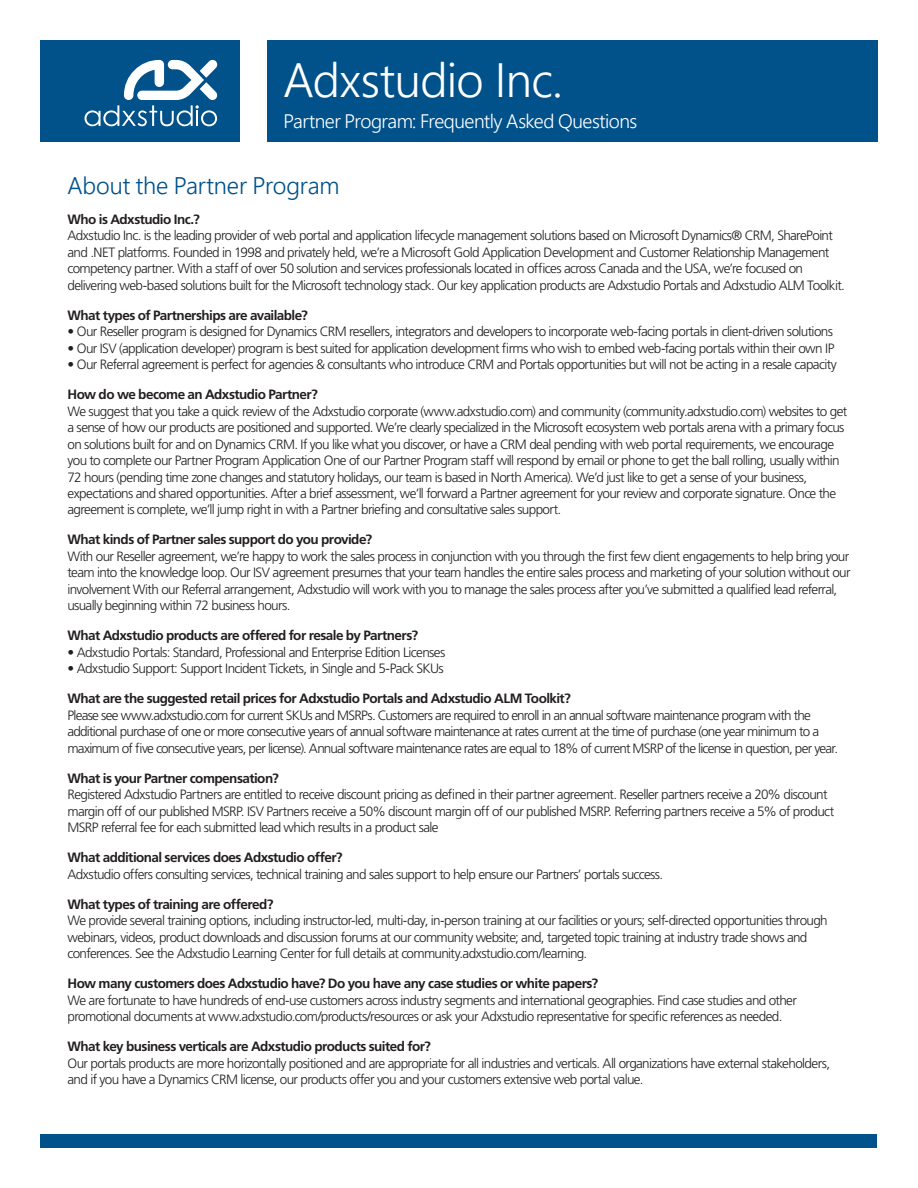
<style>
.page{position:relative;width:918px;height:1188px;background:#fff}
.page>*{position:absolute;margin:0;border:0;box-sizing:border-box;transform-origin:0 0}
.t1{font:300 48px "Segoe Pro Display";letter-spacing:-.01em;color:#fff}
.t2{font:300 24px "Segoe Pro Display";letter-spacing:-.005em;color:#01518a}
.t3{font:300 19.5px "Segoe Pro Display";letter-spacing:-.025em;color:#fff}
.t4{font:300 13.5px/16.5px "Frutiger LT Std";letter-spacing:-.05em;color:#231f20}
.t5{font:700 13.5px "Frutiger LT Std";letter-spacing:-.04em;color:#231f20}
</style>
<div class="page">
<div style="left:267px;top:40px;width:611px;height:102px;background:#01518a"></div>
<div style="left:40px;top:1134px;width:838px;height:14px;background:#01518a"></div>
<div style="left:40px;top:40px;width:200px;height:102px;background:#01518a"></div>
<svg style="left:85px;top:59px;width:133px;height:67px"></svg>
<h1 class="t1" style="left:284px;top:47px;width:281px">Adxstudio Inc.</h1>
<h3 class="t3" style="left:284px;top:108px;width:355px">Partner Program: Frequently Asked Questions</h3>
<h2 class="t2" style="left:68px;top:169px;width:274px">About the Partner Program</h2>
<p class="t5" style="left:68px;top:211px;width:134px">Who is Adxstudio Inc.?</p>
<p class="t4" style="left:68px;top:227px;width:779px">Adxstudio Inc. is the leading provider of web portal and application lifecycle management solutions based on Microsoft Dynamics® CRM, SharePoint and .NET platforms. Founded in 1998 and privately held, we’re a Microsoft Gold Application Development and Customer Relationship Management competency partner. With a staff of over 50 solution and services professionals located in offices across Canada and the USA, we’re focused on delivering web-based solutions built for the Microsoft technology stack. Our key application products are Adxstudio Portals and Adxstudio ALM Toolkit.</p>
<p class="t5" style="left:68px;top:307px;width:242px">What types of Partnerships are available?</p>
<p class="t4" style="left:68px;top:323px;width:767px">• Our Reseller program is designed for Dynamics CRM resellers, integrators and developers to incorporate web-facing portals in client-driven solutions</p>
<p class="t4" style="left:68px;top:340px;width:768px">• Our ISV (application developer) program is best suited for application development firms who wish to embed web-facing portals within their own IP</p>
<p class="t4" style="left:68px;top:356px;width:771px">• Our Referral agreement is perfect for agencies &amp; consultants who introduce CRM and Portals opportunities but will not be acting in a resale capacity</p>
<p class="t5" style="left:68px;top:386px;width:252px">How do we become an Adxstudio Partner?</p>
<p class="t4" style="left:68px;top:403px;width:781px">We suggest that you take a quick review of the Adxstudio corporate (www.adxstudio.com) and community (community.adxstudio.com) websites to get a sense of how our products are positioned and supported. We’re clearly specialized in the Microsoft ecosystem web portals arena with a primary focus on solutions built for and on Dynamics CRM. If you like what you discover, or have a CRM deal pending with web portal requirements, we encourage you to complete our Partner Program Application One of our Partner Program staff will respond by email or phone to get the ball rolling, usually within 72 hours (pending time zone changes and statutory holidays, our team is based in North America). We’d just like to get a sense of your business, expectations and shared opportunities. After a brief assessment, we’ll forward a Partner agreement for your review and corporate signature. Once the agreement is complete, we’ll jump right in with a Partner briefing and consultative sales support.</p>
<p class="t5" style="left:68px;top:532px;width:306px">What kinds of Partner sales support do you provide?</p>
<p class="t4" style="left:68px;top:548px;width:785px">With our Reseller agreement, we’re happy to work the sales process in conjunction with you through the first few client engagements to help bring your team into the knowledge loop. Our ISV agreement presumes that your team handles the entire sales process and marketing of your solution without our involvement With our Referral arrangement, Adxstudio will work with you to manage the sales process after you’ve submitted a qualified lead referral, usually beginning within 72 business hours.</p>
<p class="t5" style="left:68px;top:628px;width:352px">What Adxstudio products are offered for resale by Partners?</p>
<p class="t4" style="left:68px;top:644px;width:379px">• Adxstudio Portals: Standard, Professional and Enterprise Edition Licenses</p>
<p class="t4" style="left:68px;top:661px;width:378px">• Adxstudio Support: Support Incident Tickets, in Single and 5-Pack SKUs</p>
<p class="t5" style="left:68px;top:691px;width:505px">What are the suggested retail prices for Adxstudio Portals and Adxstudio ALM Toolkit?</p>
<p class="t4" style="left:68px;top:707px;width:772px">Please see www.adxstudio.com for current SKUs and MSRPs. Customers are required to enroll in an annual software maintenance program with the additional purchase of one or more consecutive years of annual software maintenance at rates current at the time of purchase (one year minimum to a maximum of five consecutive years, per license). Annual software maintenance rates are equal to 18% of current MSRP of the license in question, per year.</p>
<p class="t5" style="left:68px;top:770px;width:213px">What is your Partner compensation?</p>
<p class="t4" style="left:68px;top:787px;width:768px">Registered Adxstudio Partners are entitled to receive discount pricing as defined in their partner agreement. Reseller partners receive a 20% discount margin off of our published MSRP. ISV Partners receive a 50% discount margin off of our published MSRP. Referring partners receive a 5% of product<br>MSRP referral fee for each submitted lead which results in a product sale</p>
<p class="t5" style="left:68px;top:850px;width:277px">What additional services does Adxstudio offer?</p>
<p class="t4" style="left:68px;top:866px;width:597px">Adxstudio offers consulting services, technical training and sales support to help ensure our Partners’ portals success.</p>
<p class="t5" style="left:68px;top:896px;width:207px">What types of training are offered?</p>
<p class="t4" style="left:68px;top:913px;width:762px">We provide several training options, including instructor-led, multi-day, in-person training at our facilities or yours; self-directed opportunities through webinars, videos, product downloads and discussion forums at our community website; and, targeted topic training at industry trade shows and conferences. See the Adxstudio Learning Center for full details at community.adxstudio.com/learning.</p>
<p class="t5" style="left:68px;top:976px;width:532px">How many customers does Adxstudio have? Do you have any case studies or white papers?</p>
<p class="t4" style="left:68px;top:992px;width:731px">We are fortunate to have hundreds of end-use customers across industry segments and international geographies. Find case studies and other promotional documents at www.adxstudio.com/products/resources or ask your Adxstudio representative for specific references as needed.</p>
<p class="t5" style="left:68px;top:1039px;width:365px">What key business verticals are Adxstudio products suited for?</p>
<p class="t4" style="left:68px;top:1055px;width:764px">Our portals products are more horizontally positioned and are appropriate for all industries and verticals. All organizations have external stakeholders, and if you have a Dynamics CRM license, our products offer you and your customers extensive web portal value.</p>
</div>
